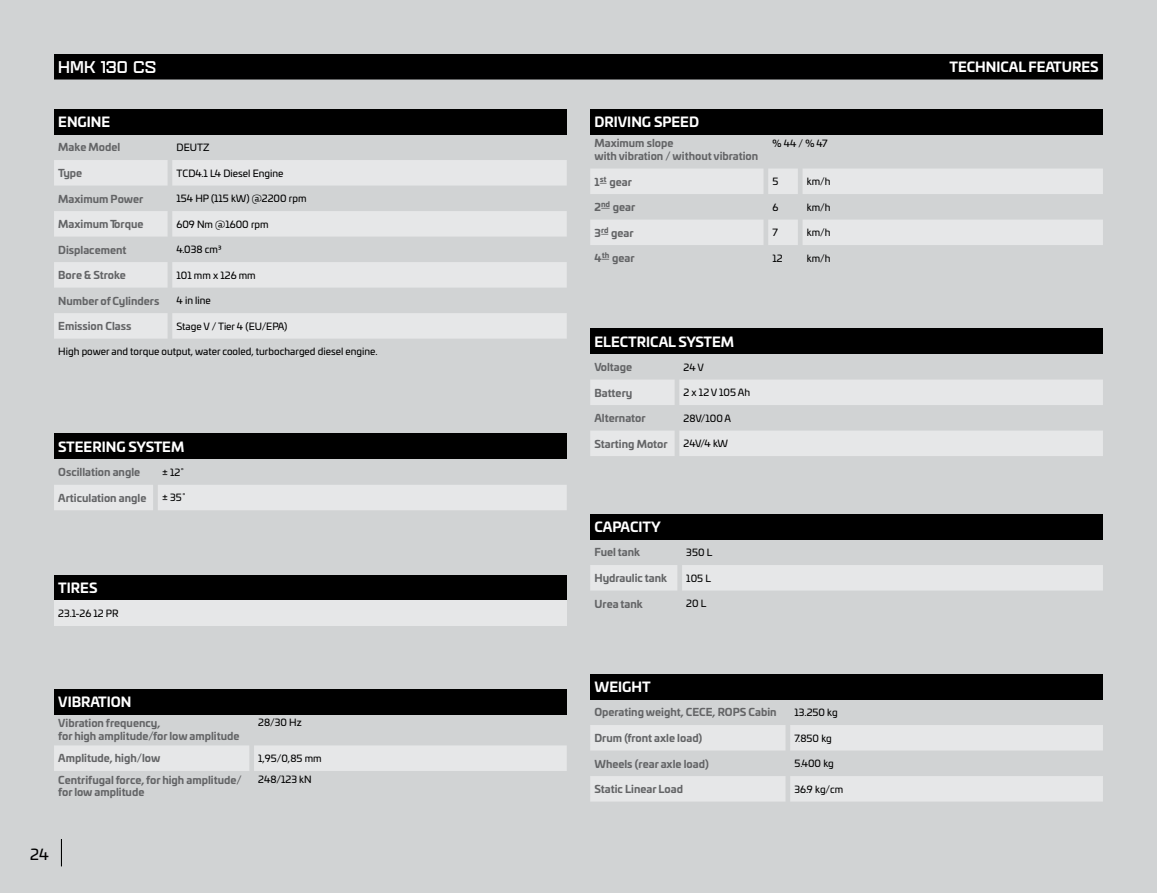
<style>
.page{position:relative;width:1157px;height:893px;background:#d1d3d4}
.page>*{position:absolute;margin:0;border:0;box-sizing:border-box;transform-origin:0 0}
.t1{font:900 16.5px "Aguda";color:#fff}
.t2{font:15px "Univia Pro";color:#000}
.t3{font:700 13.5px "Univia Pro";color:#fff}
.t4{font:700 10.5px/12.6px "Univia Pro";color:#636466}
.t5{font:9.75px "Univia Pro";color:#000}
</style>
<div class="page">
<svg style="left:61px;top:839px;width:1px;height:27px"></svg>
<div style="left:54px;top:109px;width:513px;height:26px;background:#000"></div>
<svg style="left:54px;top:160px;width:513px;height:179px;fill:#e6e7e8"></svg>
<div style="left:54px;top:689px;width:513px;height:25px;background:#000"></div>
<div style="left:54px;top:745px;width:513px;height:26px;background:#e6e7e8"></div>
<div style="left:590px;top:674px;width:513px;height:25px;background:#000"></div>
<svg style="left:590px;top:725px;width:513px;height:76px"></svg>
<div style="left:590px;top:328px;width:513px;height:26px;background:#000"></div>
<svg style="left:590px;top:380px;width:513px;height:76px"></svg>
<div style="left:54px;top:434px;width:513px;height:25px;background:#000"></div>
<div style="left:54px;top:485px;width:513px;height:25px;background:#e6e7e8"></div>
<div style="left:590px;top:514px;width:513px;height:25px;background:#000"></div>
<div style="left:590px;top:565px;width:513px;height:26px;background:#e6e7e8"></div>
<div style="left:590px;top:109px;width:513px;height:26px;background:#000"></div>
<svg style="left:590px;top:169px;width:513px;height:76px"></svg>
<div style="left:54px;top:575px;width:513px;height:25px;background:#000"></div>
<div style="left:54px;top:600px;width:513px;height:26px;background:#e6e7e8"></div>
<div style="left:54px;top:54px;width:1049px;height:26px;background:#000"></div>
<h1 class="t1" style="left:58px;top:56px;width:100px">HMK 130 CS</h1>
<p class="t3" style="left:949px;top:56px;width:151px">TECHNICAL FEATURES</p>
<p class="t3" style="left:58px;top:111px;width:53px">ENGINE</p>
<p class="t4" style="left:58px;top:140px;width:64px">Make Model</p>
<p class="t5" style="left:176px;top:140px;width:34px">DEUTZ</p>
<p class="t4" style="left:58px;top:166px;width:25px">Type</p>
<p class="t5" style="left:176px;top:166px;width:108px">TCD4.1 L4 Diesel Engine</p>
<p class="t4" style="left:58px;top:191px;width:87px">Maximum Power</p>
<p class="t5" style="left:176px;top:191px;width:132px">154 HP (115 kW) @2200 rpm</p>
<p class="t4" style="left:58px;top:217px;width:87px">Maximum Torque</p>
<p class="t5" style="left:176px;top:217px;width:94px">609 Nm @1600 rpm</p>
<p class="t4" style="left:58px;top:242px;width:70px">Displacement</p>
<p class="t5" style="left:176px;top:242px;width:46px">4.038 cm3</p>
<p class="t4" style="left:58px;top:268px;width:69px">Bore &amp; Stroke</p>
<p class="t5" style="left:176px;top:268px;width:81px">101 mm x 126 mm</p>
<p class="t4" style="left:58px;top:293px;width:103px">Number of Cylinders</p>
<p class="t5" style="left:176px;top:293px;width:36px">4 in line</p>
<p class="t4" style="left:58px;top:319px;width:75px">Emission Class</p>
<p class="t5" style="left:176px;top:319px;width:112px">Stage V / Tier 4 (EU/EPA)</p>
<p class="t5" style="left:58px;top:344px;width:321px">High power and torque output, water cooled, turbocharged diesel engine.</p>
<p class="t3" style="left:594px;top:111px;width:106px">DRIVING SPEED</p>
<p class="t4" style="left:594px;top:136px;width:165px">Maximum slope<br>with vibration / without vibration</p>
<p class="t5" style="left:772px;top:136px;width:57px">% 44 / % 47</p>
<p class="t4" style="left:594px;top:174px;width:39px">1st gear</p>
<p class="t5" style="left:772px;top:174px;width:7px">5</p>
<p class="t5" style="left:806px;top:174px;width:25px">km/h</p>
<p class="t4" style="left:594px;top:200px;width:42px">2nd gear</p>
<p class="t5" style="left:772px;top:200px;width:7px">6</p>
<p class="t5" style="left:806px;top:200px;width:25px">km/h</p>
<p class="t4" style="left:594px;top:225px;width:41px">3rd gear</p>
<p class="t5" style="left:772px;top:225px;width:7px">7</p>
<p class="t5" style="left:806px;top:225px;width:25px">km/h</p>
<p class="t4" style="left:594px;top:251px;width:42px">4th gear</p>
<p class="t5" style="left:772px;top:251px;width:12px">12</p>
<p class="t5" style="left:806px;top:251px;width:25px">km/h</p>
<p class="t3" style="left:594px;top:331px;width:141px">ELECTRICAL SYSTEM</p>
<p class="t4" style="left:594px;top:360px;width:39px">Voltage</p>
<p class="t5" style="left:683px;top:360px;width:22px">24 V</p>
<p class="t4" style="left:594px;top:385px;width:39px">Battery</p>
<p class="t5" style="left:683px;top:385px;width:68px">2 x 12 V 105 Ah</p>
<p class="t4" style="left:594px;top:411px;width:53px">Alternator</p>
<p class="t5" style="left:683px;top:411px;width:49px">28V/100 A</p>
<p class="t3" style="left:58px;top:436px;width:127px">STEERING SYSTEM</p>
<p class="t4" style="left:594px;top:436px;width:75px">Starting Motor</p>
<p class="t5" style="left:683px;top:436px;width:46px">24V/4 kW</p>
<p class="t4" style="left:58px;top:465px;width:83px">Oscillation angle</p>
<p class="t5" style="left:162px;top:465px;width:24px">± 12˚</p>
<p class="t4" style="left:58px;top:491px;width:90px">Articulation angle</p>
<p class="t5" style="left:162px;top:490px;width:26px">± 35˚</p>
<p class="t3" style="left:594px;top:516px;width:68px">CAPACITY</p>
<p class="t4" style="left:594px;top:545px;width:47px">Fuel tank</p>
<p class="t5" style="left:686px;top:545px;width:28px">350 L</p>
<p class="t4" style="left:594px;top:571px;width:74px">Hydraulic tank</p>
<p class="t5" style="left:686px;top:571px;width:26px">105 L</p>
<p class="t4" style="left:594px;top:596px;width:50px">Urea tank</p>
<p class="t5" style="left:686px;top:596px;width:22px">20 L</p>
<p class="t3" style="left:58px;top:577px;width:41px">TIRES</p>
<p class="t5" style="left:58px;top:606px;width:62px">23.1-26 12 PR</p>
<p class="t3" style="left:58px;top:691px;width:75px">VIBRATION</p>
<p class="t4" style="left:58px;top:716px;width:183px">Vibration frequency,<br>for high amplitude/for low amplitude</p>
<p class="t5" style="left:258px;top:715px;width:45px">28/30 Hz</p>
<p class="t4" style="left:58px;top:751px;width:104px">Amplitude, high/low</p>
<p class="t5" style="left:258px;top:751px;width:65px">1,95/0,85 mm</p>
<p class="t4" style="left:58px;top:772px;width:185px">Centrifugal force, for high amplitude/ for low amplitude</p>
<p class="t5" style="left:258px;top:772px;width:55px">248/123 kN</p>
<h2 class="t2" style="left:30px;top:843px;width:20px">24</h2>
<p class="t3" style="left:594px;top:676px;width:58px">WEIGHT</p>
<p class="t4" style="left:594px;top:705px;width:184px">Operating weight, CECE, ROPS Cabin</p>
<p class="t5" style="left:794px;top:705px;width:45px">13.250 kg</p>
<p class="t4" style="left:594px;top:731px;width:109px">Drum (front axle load)</p>
<p class="t5" style="left:794px;top:731px;width:39px">7.850 kg</p>
<p class="t4" style="left:594px;top:756px;width:116px">Wheels (rear axle load)</p>
<p class="t5" style="left:794px;top:756px;width:41px">5.400 kg</p>
<p class="t4" style="left:594px;top:782px;width:90px">Static Linear Load</p>
<p class="t5" style="left:794px;top:782px;width:50px">36.9 kg/cm</p>
</div>
